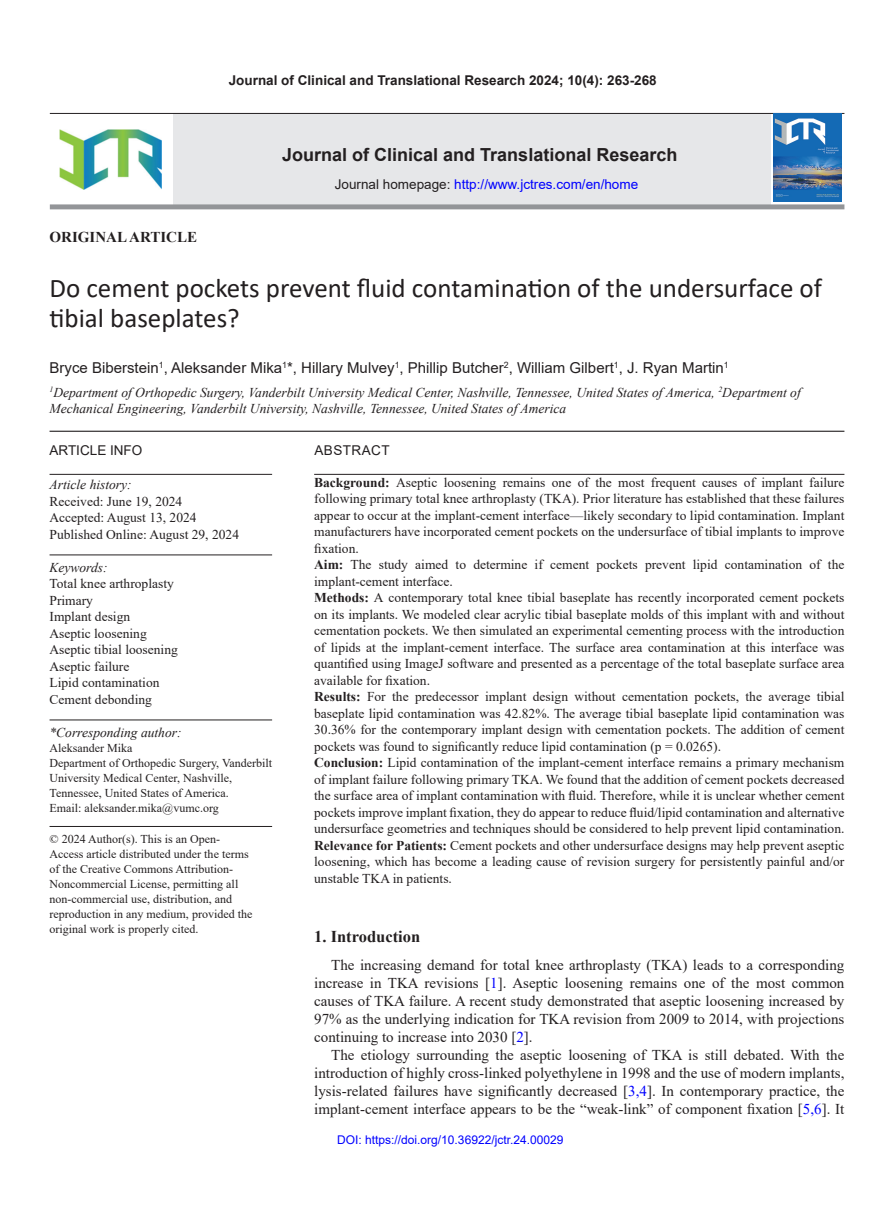
<style>
.page{position:relative;width:894px;height:1212px;background:#fff}
.page>*{position:absolute;margin:0;border:0;box-sizing:border-box;transform-origin:0 0}
.AT{font:27px/30px "Calibri";color:#231f20}
.Journal_Name{font:700 18px "Arial";color:#231f20}
.t1{font:700 16.5px "Times New Roman";color:#231f20}
.TX{font:15px/18px "Times New Roman";color:#231f20;text-align:justify}
.AU{font:15px "Arial";color:#231f20}
.AH{font:700 15px "Times New Roman";color:#231f20}
.ABS{font:13.5px/16.5px "Times New Roman";color:#231f20;text-align:justify}
.AFF{font:italic 13.5px/16.5px "Times New Roman";color:#231f20}
.KWD{font:13.5px "Times New Roman";color:#231f20}
.HIS{font:13.5px "Times New Roman";color:#231f20}
.Jun_Name{font:700 13.5px "Arial";color:#231f20}
.Website{font:13.5px "Arial";color:#00f}
.ADD_H{font:italic 13.5px "Times New Roman";color:#231f20}
.HIS-2{font:italic 13.5px "Times New Roman";color:#231f20}
.ART_INFO{font:13.5px "Arial";color:#231f20}
.KWD_HEAD{font:italic 13.5px "Times New Roman";color:#231f20}
.ABSH{font:13.5px "Arial";letter-spacing:.035em;color:#231f20}
.CR{font:12px/15px "Times New Roman";color:#231f20}
.ADD{font:12px/15px "Times New Roman";color:#231f20}
.t2{font:12px "Arial";color:#00f}
.s1{color:#231f20}
.s2{font-weight:700}
.s3{color:#00f}
</style>
<div class="page">
<hr style="left:50px;top:431px;width:794px;height:1px;background:#231f20">
<hr style="left:314px;top:474px;width:530px;height:1px;background:#231f20">
<img style="left:60px;top:129px;width:102px;height:60px">
<div style="left:173px;top:113px;width:596px;height:91px;background:#e6e7e9"></div>
<hr style="left:50px;top:113px;width:794px;height:1px;background:#231f20">
<div style="left:50px;top:204px;width:794px;height:5px;background:#939598"></div>
<img style="left:772px;top:113px;width:69px;height:89px">
<hr style="left:50px;top:474px;width:222px;height:1px;background:#231f20">
<hr style="left:50px;top:554px;width:222px;height:1px;background:#231f20">
<hr style="left:50px;top:719px;width:222px;height:1px;background:#231f20">
<hr style="left:50px;top:826px;width:222px;height:1px;background:#231f20">
<p class="Jun_Name" style="left:229px;top:70px;width:429px">Journal of Clinical and Translational Research 2024; 10(4): 263-268</p>
<p class="Journal_Name" style="left:282px;top:142px;width:397px">Journal of Clinical and Translational Research</p>
<p class="Website" style="left:335px;top:175px;width:305px"><span class="s1">Journal homepage:</span> http://www.jctres.com/en/home</p>
<p class="AH" style="left:50px;top:227px;width:149px">ORIGINAL ARTICLE</p>
<p class="AT" style="left:50px;top:272px;width:773px">Do cement pockets prevent fluid contamination of the undersurface of tibial baseplates?</p>
<p class="AU" style="left:50px;top:357px;width:680px">Bryce Biberstein<sup>1</sup>, Aleksander Mika<sup>1</sup>*, Hillary Mulvey<sup>1</sup>, Phillip Butcher<sup>2</sup>, William Gilbert<sup>1</sup>, J. Ryan Martin<sup>1</sup></p>
<p class="AFF" style="left:50px;top:384px;width:752px"><sup>1</sup>Department of Orthopedic Surgery, Vanderbilt University Medical Center, Nashville, Tennessee, United States of America, <sup>2</sup>Department of<br>Mechanical Engineering, Vanderbilt University, Nashville, Tennessee, United States of America</p>
<p class="ABSH" style="left:314px;top:441px;width:77px">ABSTRACT</p>
<p class="ABS" style="left:314px;top:473px;width:531px"><span class="s2">Background:</span> Aseptic loosening remains one of the most frequent causes of implant failure following primary total knee arthroplasty (TKA). Prior literature has established that these failures appear to occur at the implant-cement interface—likely secondary to lipid contamination. Implant manufacturers have incorporated cement pockets on the undersurface of tibial implants to improve fixation.</p>
<p class="ABS" style="left:314px;top:556px;width:531px"><span class="s2">Aim:</span> The study aimed to determine if cement pockets prevent lipid contamination of the implant-cement interface.</p>
<p class="ABS" style="left:314px;top:589px;width:531px"><span class="s2">Methods:</span> A contemporary total knee tibial baseplate has recently incorporated cement pockets on its implants. We modeled clear acrylic tibial baseplate molds of this implant with and without cementation pockets. We then simulated an experimental cementing process with the introduction of lipids at the implant-cement interface. The surface area contamination at this interface was quantified using ImageJ software and presented as a percentage of the total baseplate surface area available for fixation.</p>
<p class="ABS" style="left:314px;top:688px;width:531px"><span class="s2">Results:</span> For the predecessor implant design without cementation pockets, the average tibial baseplate lipid contamination was 42.82%. The average tibial baseplate lipid contamination was 30.36% for the contemporary implant design with cementation pockets. The addition of cement pockets was found to significantly reduce lipid contamination (p = 0.0265).</p>
<p class="ABS" style="left:314px;top:754px;width:531px"><span class="s2">Conclusion:</span> Lipid contamination of the implant-cement interface remains a primary mechanism of implant failure following primary TKA. We found that the addition of cement pockets decreased the surface area of implant contamination with fluid. Therefore, while it is unclear whether cement pockets improve implant fixation, they do appear to reduce fluid/lipid contamination and alternative undersurface geometries and techniques should be considered to help prevent lipid contamination.</p>
<p class="ABS" style="left:314px;top:836px;width:531px"><span class="s2">Relevance for Patients:</span> Cement pockets and other undersurface designs may help prevent aseptic loosening, which has become a leading cause of revision surgery for persistently painful and/or unstable TKA in patients.</p>
<p class="ART_INFO" style="left:50px;top:441px;width:94px">ARTICLE INFO</p>
<p class="HIS-2" style="left:50px;top:475px;width:84px">Article history:</p>
<p class="HIS" style="left:50px;top:492px;width:134px">Received: June 19, 2024</p>
<p class="HIS" style="left:50px;top:508px;width:148px">Accepted: August 13, 2024</p>
<p class="HIS" style="left:50px;top:525px;width:191px">Published Online: August 29, 2024</p>
<p class="KWD_HEAD" style="left:50px;top:558px;width:59px">Keywords:</p>
<p class="KWD" style="left:50px;top:574px;width:126px">Total knee arthroplasty</p>
<p class="KWD" style="left:50px;top:591px;width:45px">Primary</p>
<p class="KWD" style="left:50px;top:607px;width:82px">Implant design</p>
<p class="KWD" style="left:50px;top:624px;width:99px">Aseptic loosening</p>
<p class="KWD" style="left:50px;top:640px;width:130px">Aseptic tibial loosening</p>
<p class="KWD" style="left:50px;top:657px;width:81px">Aseptic failure</p>
<p class="KWD" style="left:50px;top:673px;width:111px">Lipid contamination</p>
<p class="KWD" style="left:50px;top:690px;width:104px">Cement debonding</p>
<p class="ADD_H" style="left:50px;top:723px;width:133px">*Corresponding author:</p>
<p class="ADD" style="left:50px;top:740px;width:84px">Aleksander Mika</p>
<p class="ADD" style="left:50px;top:755px;width:224px">Department of Orthopedic Surgery, Vanderbilt<br>University Medical Center, Nashville,<br>Tennessee, United States of America.</p>
<p class="ADD" style="left:50px;top:800px;width:171px">Email: aleksander.mika@vumc.org</p>
<p class="CR" style="left:50px;top:831px;width:204px">© 2024 Author(s). This is an Open-Access article distributed under the terms of the Creative Commons Attribution-Noncommercial License, permitting all non-commercial use, distribution, and reproduction in any medium, provided the original work is properly cited.</p>
<h1 class="t1" style="left:314px;top:924px;width:108px">1. Introduction</h1>
<p class="TX" style="left:314px;top:956px;width:531px;text-indent:17px">The increasing demand for total knee arthroplasty (TKA) leads to a corresponding increase in TKA revisions [<span class="s3">1</span>]. Aseptic loosening remains one of the most common causes of TKA failure. A recent study demonstrated that aseptic loosening increased by 97% as the underlying indication for TKA revision from 2009 to 2014, with projections continuing to increase into 2030 [<span class="s3">2</span>].</p>
<p class="TX" style="left:314px;top:1046px;width:531px;text-indent:17px">The etiology surrounding the aseptic loosening of TKA is still debated. With the introduction of highly cross-linked polyethylene in 1998 and the use of modern implants, lysis-related failures have significantly decreased [<span class="s3">3,4</span>]. In contemporary practice, the implant-cement interface appears to be the “weak-link” of component fixation [<span class="s3">5,6</span>]. It</p>
<p class="t2" style="left:337px;top:1132px;width:228px">DOI: https://doi.org/10.36922/jctr.24.00029</p>
</div>
